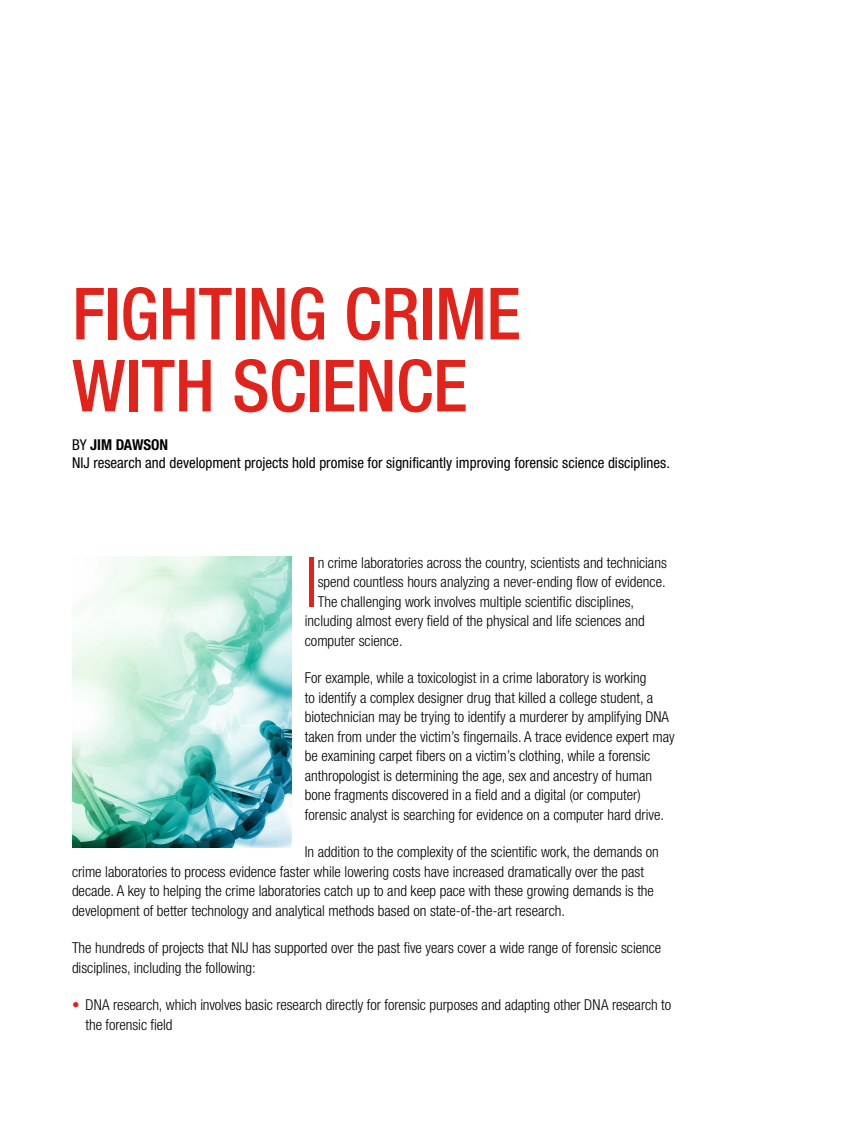
<style>
.page{position:relative;width:864px;height:1134px;background:#fff}
.page>*{position:absolute;margin:0;border:0;box-sizing:border-box;transform-origin:0 0}
.t1{font:500 condensed 72px/72px "Helvetica Neue LT Std";letter-spacing:-.005em;color:#e2231b}
.Body_DropCap{font:300 condensed 69.6px "Helvetica Neue LT Std";color:#e2231b}
.Bullet_1{font:300 condensed 15px/19.5px "Helvetica Neue LT Std";color:#000}
.Body_DropCap-2{font:300 condensed 15px "Helvetica Neue LT Std";color:#000}
.Author{font:condensed 15px "Helvetica Neue LT Std";color:#000}
.Author-2{font:700 condensed 15px "Helvetica Neue LT Std";color:#000}
.s1{font-weight:400}
.s2{color:#e2231b}
</style>
<div class="page">
<img style="left:72px;top:557px;width:219px;height:290px">
<h1 class="t1" style="left:72px;top:277px;width:450px">FIGHTING CRIME<br>WITH SCIENCE</h1>
<p class="Author-2" style="left:72px;top:436px;width:98px"><span class="s1">BY</span> JIM DAWSON</p>
<p class="Author" style="left:72px;top:454px;width:599px">NIJ research and development projects hold promise for significantly improving forensic science disciplines.</p>
<p class="Body_DropCap" style="left:305px;top:542px;width:14px">I</p>
<p class="Body_DropCap-2" style="left:318px;top:554px;width:351px">n crime laboratories across the country, scientists and technicians</p>
<p class="Body_DropCap-2" style="left:318px;top:573px;width:350px">spend countless hours analyzing a never-ending flow of evidence.</p>
<p class="Body_DropCap-2" style="left:318px;top:593px;width:318px">The challenging work involves multiple scientific disciplines,</p>
<p class="Body_DropCap-2" style="left:305px;top:612px;width:341px">including almost every field of the physical and life sciences and</p>
<p class="Body_DropCap-2" style="left:305px;top:632px;width:99px">computer science.</p>
<p class="Bullet_1" style="left:305px;top:668px;width:371px">For example, while a toxicologist in a crime laboratory is working<br>to identify a complex designer drug that killed a college student, a biotechnician may be trying to identify a murderer by amplifying DNA taken from under the victim’s fingernails. A trace evidence expert may be examining carpet fibers on a victim’s clothing, while a forensic anthropologist is determining the age, sex and ancestry of human bone fragments discovered in a field and a digital (or computer) forensic analyst is searching for evidence on a computer hard drive.</p>
<p class="Bullet_1" style="left:72px;top:842px;width:588px;text-indent:233px">In addition to the complexity of the scientific work, the demands on crime laboratories to process evidence faster while lowering costs have increased dramatically over the past decade. A key to helping the crime laboratories catch up to and keep pace with these growing demands is the development of better technology and analytical methods based on state-of-the-art research.</p>
<p class="Bullet_1" style="left:72px;top:938px;width:591px">The hundreds of projects that NIJ has supported over the past five years cover a wide range of forensic science disciplines, including the following:</p>
<p class="Bullet_1" style="left:86px;top:995px;width:587px;text-indent:-14px"><span class="s2">•</span> DNA research, which involves basic research directly for forensic purposes and adapting other DNA research to the forensic field</p>
</div>
